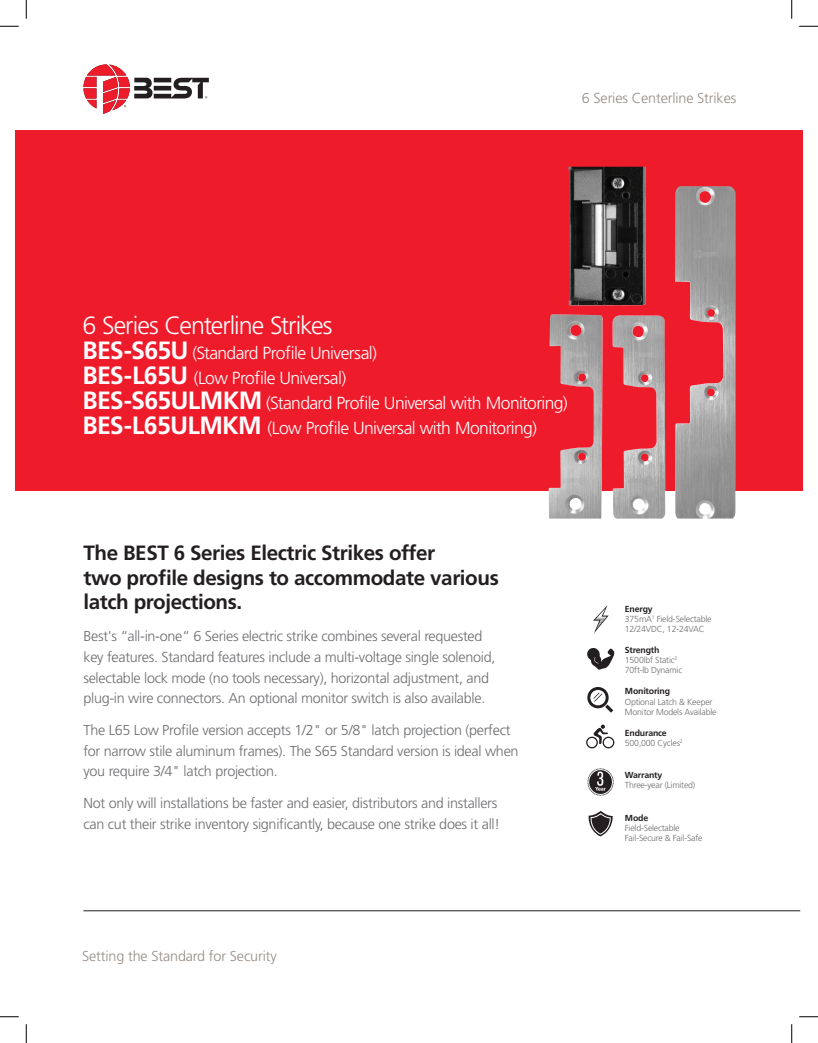
<style>
.page{position:relative;width:818px;height:1043px;background:#fff}
.page>*{position:absolute;margin:0;border:0;box-sizing:border-box;transform-origin:0 0}
.t1{font:300 25px "Frutiger";letter-spacing:-.04em;color:#fff}
.t2{font:700 20.62px/24.8px "Frutiger";letter-spacing:-.02em;color:#231f20}
.t3{font:300 17.5px/25px "Frutiger";letter-spacing:-.035em;color:#fff}
.t4{font:300 14.38px/20.6px "Frutiger";letter-spacing:-.02em;color:#6c6d70}
.t5{font:300 14.38px "Frutiger";letter-spacing:-.01em;color:#978c84}
.t6{font:300 8.75px/10px "Frutiger";letter-spacing:-.02em;color:#6c6d70}
.t7{font:700 8.75px "Frutiger";letter-spacing:-.02em;color:#231f20}
.s1{font-weight:700;font-size:25px}
.s2{font-weight:700;color:#231f20}
</style>
<div class="page">
<div style="left:15px;top:131px;width:787px;height:360px;background:#ee1b2b"></div>
<hr style="left:83px;top:910px;width:717px;height:1px;background:#231f20">
<svg style="left:83px;top:64px;width:126px;height:50px"></svg>
<svg style="left:588px;top:810px;width:25px;height:26px"></svg>
<svg style="left:593px;top:605px;width:15px;height:28px"></svg>
<svg style="left:587px;top:648px;width:28px;height:22px"></svg>
<svg style="left:586px;top:724px;width:28px;height:24px"></svg>
<svg style="left:587px;top:768px;width:26px;height:28px"></svg>
<img style="left:548px;top:167px;width:187px;height:351px">
<svg style="left:587px;top:687px;width:26px;height:25px"></svg>
<svg style="left:0;top:25px;width:19px;height:2px"></svg>
<svg style="left:799px;top:25px;width:19px;height:2px"></svg>
<svg style="left:0;top:1016px;width:19px;height:1px"></svg>
<svg style="left:799px;top:1016px;width:19px;height:1px"></svg>
<svg style="left:25px;top:0;width:2px;height:19px"></svg>
<svg style="left:25px;top:1024px;width:2px;height:18px"></svg>
<svg style="left:791px;top:0;width:1px;height:19px"></svg>
<svg style="left:791px;top:1024px;width:1px;height:18px"></svg>
<p class="t5" style="left:582px;top:90px;width:156px">6 Series Centerline Strikes</p>
<h1 class="t1" style="left:82px;top:311px;width:251px">6 Series Centerline Strikes</h1>
<p class="t3" style="left:82px;top:340px;width:486px"><span class="s1">BES-S65U</span> (Standard Profile Universal)<br><span class="s1">BES-L65U</span> (Low Profile Universal)<br><span class="s1">BES-S65ULMKM</span> (Standard Profile Universal with Monitoring)<br><span class="s1">BES-L65ULMKM</span> (Low Profile Universal with Monitoring)</p>
<h2 class="t2" style="left:83px;top:540px;width:417px">The BEST 6 Series Electric Strikes offer<br>two profile designs to accommodate various latch projections.</h2>
<p class="t4" style="left:83px;top:626px;width:413px">Best's “all-in-one“ 6 Series electric strike combines several requested key features. Standard features include a multi-voltage single solenoid, selectable lock mode (no tools necessary), horizontal adjustment, and plug-in wire connectors. An optional monitor switch is also available.</p>
<p class="t4" style="left:83px;top:719px;width:436px">The L65 Low Profile version accepts 1/2" or 5/8" latch projection (perfect for narrow stile aluminum frames). The S65 Standard version is ideal when you require 3/4" latch projection.</p>
<p class="t4" style="left:83px;top:793px;width:418px">Not only will installations be faster and easier, distributors and installers can cut their strike inventory significantly, because one strike does it all!</p>
<p class="t5" style="left:82px;top:947px;width:196px">Setting the Standard for Security</p>
<p class="t6" style="left:625px;top:604px;width:88px"><span class="s2">Energy<br></span>375mA<sup>1</sup> Field-Selectable<br>12/24VDC, 12-24VAC</p>
<p class="t6" style="left:625px;top:645px;width:59px"><span class="s2">Strength<br></span>1500lbf Static<sup>2<br></sup>70ft-lb Dynamic</p>
<p class="t7" style="left:625px;top:686px;width:47px">Monitoring</p>
<p class="t6" style="left:625px;top:696px;width:93px">Optional Latch &amp; Keeper<br>Monitor Models Available</p>
<p class="t6" style="left:625px;top:727px;width:59px"><span class="s2">Endurance<br></span>500,000 Cycles<sup>2</sup></p>
<p class="t7" style="left:625px;top:770px;width:39px">Warranty</p>
<p class="t6" style="left:625px;top:780px;width:72px">Three-year (Limited)</p>
<p class="t7" style="left:625px;top:812px;width:25px">Mode</p>
<p class="t6" style="left:625px;top:822px;width:79px">Field-Selectable<br>Fail-Secure &amp; Fail-Safe</p>
</div>
